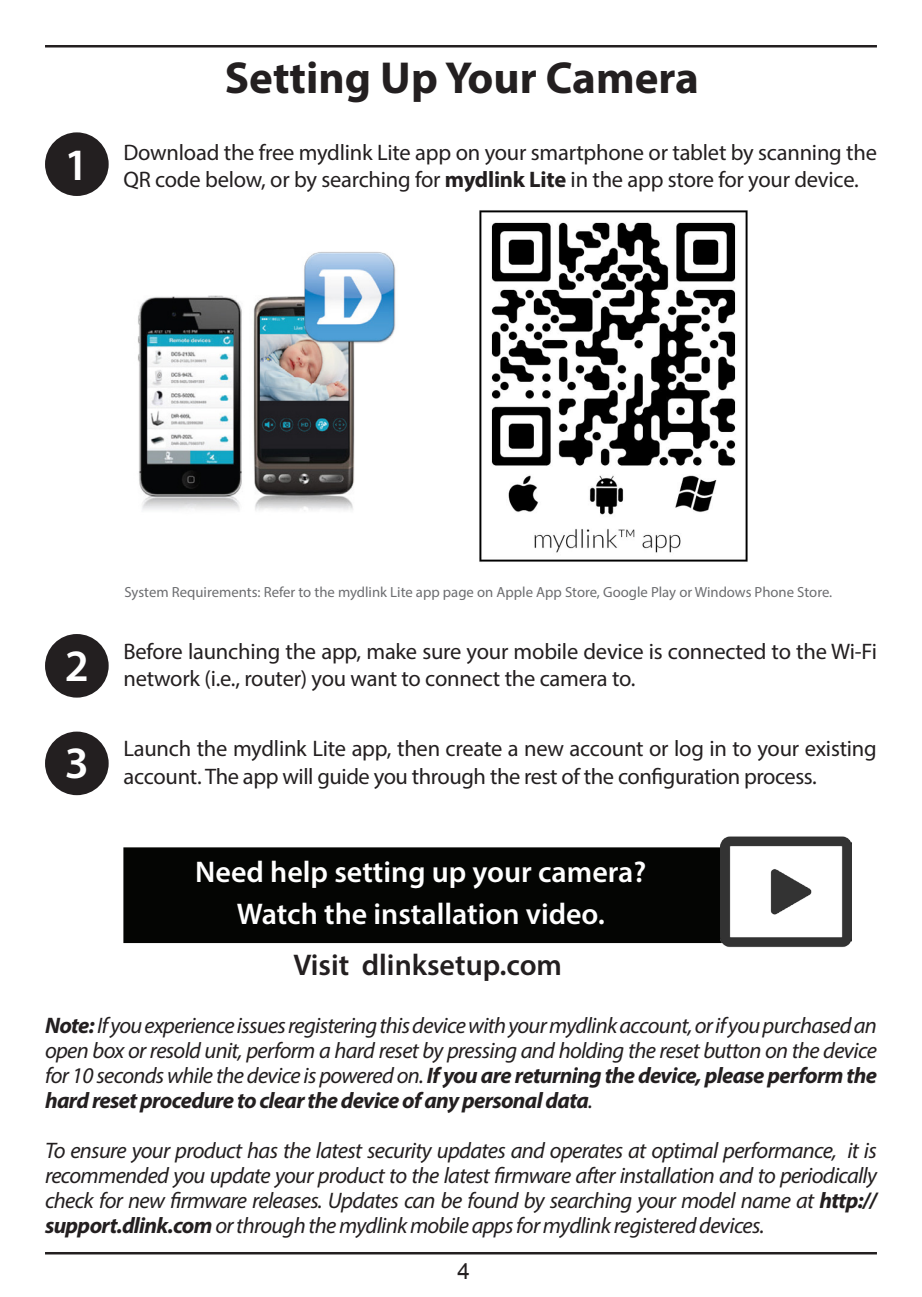
<style>
.page{position:relative;width:922px;height:1297px;background:#fff}
.page>*{position:absolute;margin:0;border:0;box-sizing:border-box;transform-origin:0 0}
.Heading_18pt{font:700 45px "Myriad Pro";color:#231f20}
.body_TC_12pt{font:600 45px "Myriad Pro";color:#fff}
.body_10pt{font:600 30px "Myriad Pro";color:#fff}
.body_10pt-2{font:600 30px "Myriad Pro";color:#231f20}
.t1{font:italic 22.5px/25px "Myriad Pro";letter-spacing:-.03em;color:#231f20;text-align:justify}
.t2{font:22.5px/27.5px "Myriad Pro";letter-spacing:-.01em;color:#231f20}
.t3{font:22.5px "Arial";color:#231f20}
.t4{font:14.75px "Myriad Pro";color:#6c6d70}
.s1{font-weight:700}
</style>
<div class="page">
<div style="left:45px;top:132px;width:64px;height:64px;background:#231f20;border-radius:50%"></div>
<div style="left:45px;top:634px;width:64px;height:64px;background:#231f20;border-radius:50%"></div>
<div style="left:45px;top:732px;width:64px;height:63px;background:#231f20;border-radius:50%"></div>
<img style="left:479px;top:210px;width:269px;height:352px">
<img style="left:138px;top:252px;width:258px;height:259px">
<div style="left:123px;top:847px;width:601px;height:96px;background:#040503;border:2px solid #040503"></div>
<img style="left:720px;top:836px;width:130px;height:112px">
<hr style="left:45px;top:45px;width:831px;height:2px;background:#231f20">
<hr style="left:45px;top:1252px;width:831px;height:2px;background:#231f20">
<p class="body_TC_12pt" style="left:64px;top:136px;width:26px">1</p>
<p class="Heading_18pt" style="left:225px;top:49px;width:475px">Setting Up Your Camera</p>
<p class="t2" style="left:123px;top:138px;width:755px">Download the free mydlink Lite app on your smartphone or tablet by scanning the</p>
<p class="t2" style="left:123px;top:166px;width:736px">QR code below, or by searching for <span class="s1">mydlink Lite</span> in the app store for your device.</p>
<p class="body_TC_12pt" style="left:65px;top:637px;width:26px">2</p>
<p class="body_TC_12pt" style="left:65px;top:734px;width:26px">3</p>
<p class="t4" style="left:124px;top:583px;width:709px">System Requirements: Refer to the mydlink Lite app page on Apple App Store, Google Play or Windows Phone Store.</p>
<p class="t2" style="left:123px;top:637px;width:754px">Before launching the app, make sure your mobile device is connected to the Wi-Fi network (i.e., router) you want to connect the camera to.</p>
<p class="t2" style="left:123px;top:735px;width:754px">Launch the mydlink Lite app, then create a new account or log in to your existing account. The app will guide you through the rest of the configuration process.</p>
<p class="body_10pt" style="left:195px;top:853px;width:452px">Need help setting up your camera?</p>
<p class="body_10pt" style="left:237px;top:895px;width:369px">Watch the installation video.</p>
<p class="body_10pt-2" style="left:293px;top:945px;width:270px">Visit dlinksetup.com</p>
<p class="t1" style="left:45px;top:1012px;width:833px"><span class="s1">Note:</span> If you experience issues registering this device with your mydlink account, or if you purchased an open box or resold unit, perform a hard reset by pressing and holding the reset button on the device for 10 seconds while the device is powered on. <span class="s1">If you are returning the device, please perform the hard reset procedure to clear the device of any personal data</span>.</p>
<p class="t1" style="left:45px;top:1137px;width:833px">To ensure your product has the latest security updates and operates at optimal performance, it is recommended you update your product to the latest firmware after installation and to periodically check for new firmware releases. Updates can be found by searching your model name at <span class="s1">http:// support.dlink.com</span> or through the mydlink mobile apps for mydlink registered devices.</p>
<p class="t3" style="left:457px;top:1256px;width:14px">4</p>
</div>
